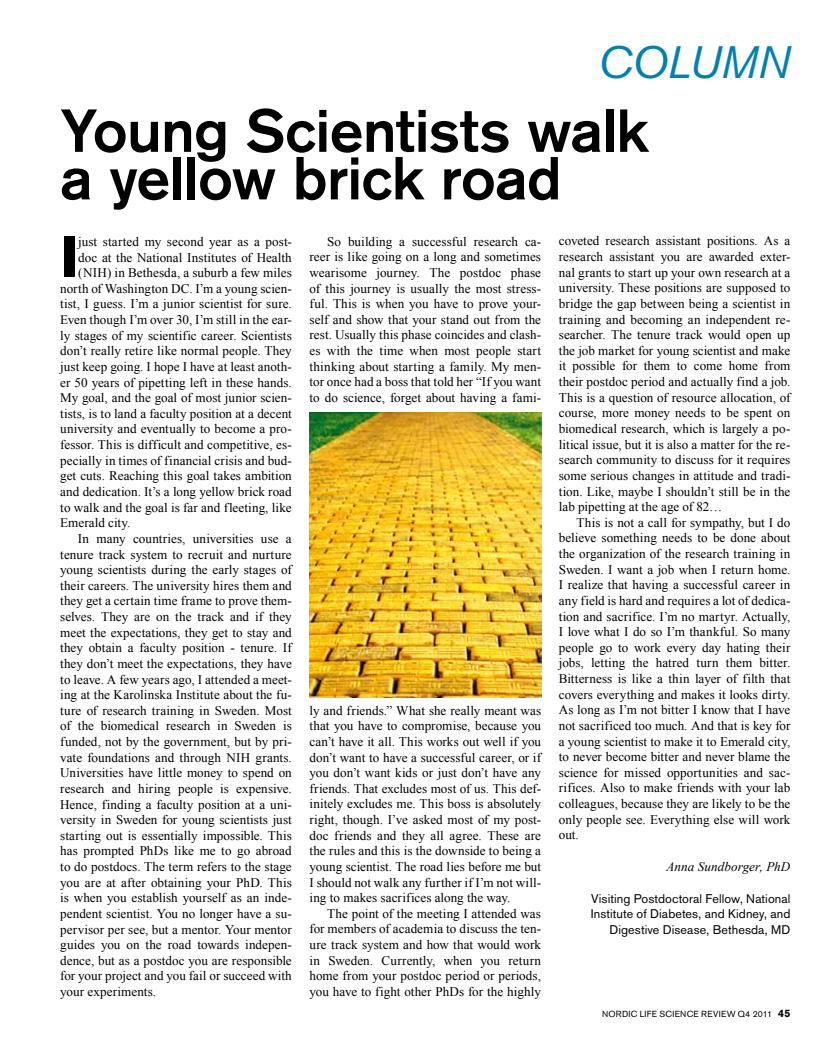
<style>
.page{position:relative;width:833px;height:1053px;background:#fff}
.page>*{position:absolute;margin:0;border:0;box-sizing:border-box;transform-origin:0 0}
.t1{font:500 60px/47.5px "Akzidenz Grotesk BE";letter-spacing:-.015em;color:#000}
.t2{font:700 57.38px "Akzidenz Grotesk BE";color:#000}
.t3{font:italic 45px "Akzidenz Grotesk BE";letter-spacing:-.01em;color:#0081b2}
.t4{font:13.12px/15.6px "Times New Roman";letter-spacing:.005em;color:#000;text-align:justify}
.t5{font:italic 13.12px "Times New Roman";letter-spacing:.005em;color:#000}
.t6{font:12.5px/15.6px "Akzidenz Grotesk BE";letter-spacing:.01em;color:#000;text-align:right}
.t7{font:8.75px "Akzidenz Grotesk BE";letter-spacing:.03em;color:#000}
.s1{font-weight:700;font-size:10.62px}
</style>
<div class="page">
<img style="left:309px;top:412px;width:232px;height:285px">
<h3 class="t3" style="left:598px;top:35px;width:194px">COLUMN</h3>
<h1 class="t1" style="left:60px;top:107px;width:590px">Young Scientists walk a yellow brick road</h1>
<h2 class="t2" style="left:60px;top:224px;width:12px">I</h2>
<p class="t4" style="left:78px;top:233px;width:215px">just started my second year as a post-</p>
<p class="t4" style="left:78px;top:249px;width:215px">doc at the National Institutes of Health</p>
<p class="t4" style="left:78px;top:265px;width:215px">(NIH) in Bethesda, a suburb a few miles</p>
<p class="t4" style="left:60px;top:280px;width:233px">north of Washington DC. I’m a young scien-</p>
<p class="t4" style="left:60px;top:296px;width:233px">tist, I guess. I’m a junior scientist for sure.</p>
<p class="t4" style="left:60px;top:311px;width:233px">Even though I’m over 30, I’m still in the ear-</p>
<p class="t4" style="left:60px;top:327px;width:233px">ly stages of my scientific career. Scientists</p>
<p class="t4" style="left:60px;top:343px;width:233px">don’t really retire like normal people. They</p>
<p class="t4" style="left:60px;top:358px;width:233px">just keep going. I hope I have at least anoth-</p>
<p class="t4" style="left:60px;top:374px;width:233px">er 50 years of pipetting left in these hands.</p>
<p class="t4" style="left:60px;top:390px;width:233px">My goal, and the goal of most junior scien-</p>
<p class="t4" style="left:60px;top:405px;width:233px">tists, is to land a faculty position at a decent</p>
<p class="t4" style="left:60px;top:421px;width:233px">university and eventually to become a pro-</p>
<p class="t4" style="left:60px;top:436px;width:233px">fessor. This is difficult and competitive, es-</p>
<p class="t4" style="left:60px;top:452px;width:233px">pecially in times of financial crisis and bud-</p>
<p class="t4" style="left:60px;top:468px;width:233px">get cuts. Reaching this goal takes ambition</p>
<p class="t4" style="left:60px;top:483px;width:233px">and dedication. It’s a long yellow brick road</p>
<p class="t4" style="left:60px;top:499px;width:233px">to walk and the goal is far and fleeting, like</p>
<p class="t4" style="left:60px;top:515px;width:72px">Emerald city.</p>
<p class="t4" style="left:78px;top:530px;width:215px">In many countries, universities use a</p>
<p class="t4" style="left:60px;top:546px;width:233px">tenure track system to recruit and nurture</p>
<p class="t4" style="left:60px;top:561px;width:233px">young scientists during the early stages of</p>
<p class="t4" style="left:60px;top:577px;width:233px">their careers. The university hires them and</p>
<p class="t4" style="left:60px;top:593px;width:233px">they get a certain time frame to prove them-</p>
<p class="t4" style="left:60px;top:608px;width:233px">selves. They are on the track and if they</p>
<p class="t4" style="left:60px;top:624px;width:233px">meet the expectations, they get to stay and</p>
<p class="t4" style="left:60px;top:639px;width:233px">they obtain a faculty position - tenure. If</p>
<p class="t4" style="left:60px;top:655px;width:233px">they don’t meet the expectations, they have</p>
<p class="t4" style="left:60px;top:671px;width:233px">to leave. A few years ago, I attended a meet-</p>
<p class="t4" style="left:60px;top:686px;width:233px">ing at the Karolinska Institute about the fu-</p>
<p class="t4" style="left:60px;top:702px;width:233px">ture of research training in Sweden. Most</p>
<p class="t4" style="left:60px;top:718px;width:233px">of the biomedical research in Sweden is</p>
<p class="t4" style="left:60px;top:733px;width:233px">funded, not by the government, but by pri-</p>
<p class="t4" style="left:60px;top:749px;width:233px">vate foundations and through NIH grants.</p>
<p class="t4" style="left:60px;top:764px;width:233px">Universities have little money to spend on</p>
<p class="t4" style="left:60px;top:780px;width:233px">research and hiring people is expensive.</p>
<p class="t4" style="left:60px;top:796px;width:233px">Hence, finding a faculty position at a uni-</p>
<p class="t4" style="left:60px;top:811px;width:233px">versity in Sweden for young scientists just</p>
<p class="t4" style="left:60px;top:827px;width:233px">starting out is essentially impossible. This</p>
<p class="t4" style="left:60px;top:843px;width:233px">has prompted PhDs like me to go abroad</p>
<p class="t4" style="left:60px;top:858px;width:233px">to do postdocs. The term refers to the stage</p>
<p class="t4" style="left:60px;top:874px;width:233px">you are at after obtaining your PhD. This</p>
<p class="t4" style="left:60px;top:889px;width:233px">is when you establish yourself as an inde-</p>
<p class="t4" style="left:60px;top:905px;width:233px">pendent scientist. You no longer have a su-</p>
<p class="t4" style="left:60px;top:921px;width:233px">pervisor per see, but a mentor. Your mentor</p>
<p class="t4" style="left:60px;top:936px;width:233px">guides you on the road towards indepen-</p>
<p class="t4" style="left:60px;top:952px;width:233px">dence, but as a postdoc you are responsible</p>
<p class="t4" style="left:60px;top:967px;width:233px">for your project and you fail or succeed with</p>
<p class="t4" style="left:60px;top:983px;width:97px">your experiments.</p>
<p class="t4" style="left:309px;top:233px;width:233px;text-indent:18px">So building a successful research ca&shy;reer is like going on a long and sometimes wearisome journey. The postdoc phase of this journey is usually the most stress&shy;ful. This is when you have to prove your&shy;self and show that your stand out from the rest. Usually this phase coincides and clash&shy;es with the time when most people start thinking about starting a family. My men&shy;tor once had a boss that told her “If you want to do science, forget about having a fami-</p>
<p class="t4" style="left:309px;top:702px;width:233px">ly and friends.” What she really meant was that you have to compromise, because you can’t have it all. This works out well if you don’t want to have a successful career, or if you don’t want kids or just don’t have any friends. That excludes most of us. This def&shy;initely excludes me. This boss is absolutely right, though. I’ve asked most of my post&shy;doc friends and they all agree. These are the rules and this is the downside to being a young scientist. The road lies before me but I should not walk any further if I’m not will&shy;ing to makes sacrifices along the way.</p>
<p class="t4" style="left:309px;top:905px;width:233px;text-indent:18px">The point of the meeting I attended was for members of academia to discuss the ten&shy;ure track system and how that would work in Sweden. Currently, when you return home from your postdoc period or periods, you have to fight other PhDs for the highly</p>
<p class="t4" style="left:559px;top:233px;width:233px">coveted research assistant positions. As a research assistant you are awarded exter&shy;nal grants to start up your own research at a university. These positions are supposed to bridge the gap between being a scientist in training and becoming an independent re&shy;searcher. The tenure track would open up the job market for young scientist and make it possible for them to come home from their postdoc period and actually find a job.<br>This is a question of resource allocation, of course, more money needs to be spent on biomedical research, which is largely a po&shy;litical issue, but it is also a matter for the re&shy;search community to discuss for it requires some serious changes in attitude and tradi&shy;tion. Like, maybe I shouldn’t still be in the lab pipetting at the age of 82…</p>
<p class="t4" style="left:559px;top:514px;width:233px;text-indent:18px">This is not a call for sympathy, but I do believe something needs to be done about the organization of the research training in Sweden. I want a job when I return home.<br>I realize that having a successful career in any field is hard and requires a lot of dedica&shy;tion and sacrifice. I’m no martyr. Actually, I love what I do so I’m thankful. So many people go to work every day hating their jobs, letting the hatred turn them bitter.<br>Bitterness is like a thin layer of filth that covers everything and makes it looks dirty.<br>As long as I’m not bitter I know that I have not sacrificed too much. And that is key for a young scientist to make it to Emerald city, to never become bitter and never blame the science for missed opportunities and sac&shy;rifices. Also to make friends with your lab colleagues, because they are likely to be the only people see. Everything else will work out.</p>
<p class="t5" style="left:666px;top:857px;width:125px">Anna Sundborger, PhD</p>
<p class="t6" style="left:591px;top:890px;width:201px">Visiting Postdoctoral Fellow, N ational<br>Institute of Diabetes, and Kidney, and<br>Digestive Disease, Bethesda, MD</p>
<p class="t7" style="left:602px;top:1008px;width:64px">NORDIC LIFE SCIENCE</p>
<p class="t7" style="left:701px;top:1008px;width:91px">REVIEW Q4 2011 <span class="s1">45</span></p>
</div>
